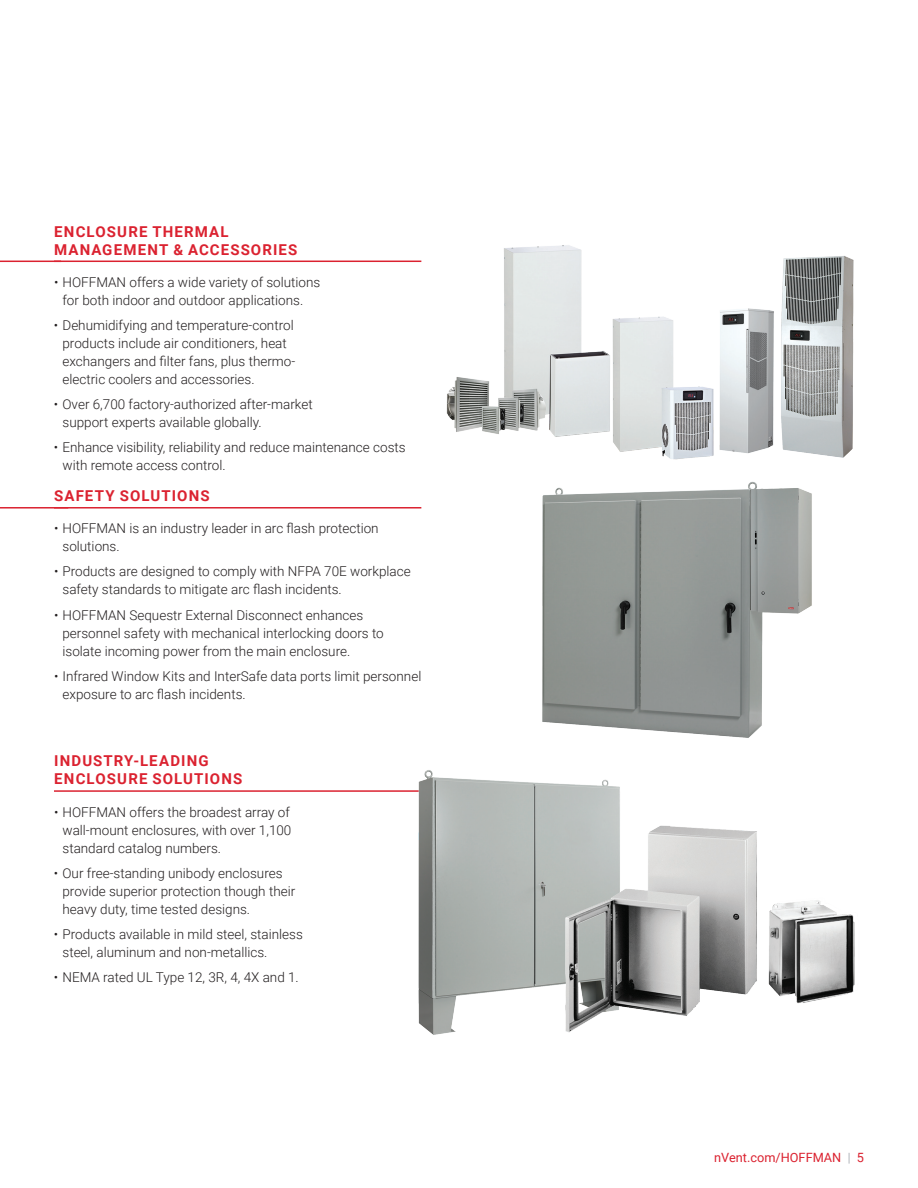
<style>
.page{position:relative;width:918px;height:1188px;background:#fff}
.page>*{position:absolute;margin:0;border:0;box-sizing:border-box;transform-origin:0 0}
.t1{font:700 15px/18px "Roboto";letter-spacing:.075em;color:#db2230}
.t2{font:300 13.5px/18px "Roboto";color:#231f20}
.t3{font:12.75px "Roboto";color:#db2230}
.s1{font-weight:300;color:#8f959e}
</style>
<div class="page">
<hr style="left:54px;top:507px;width:367px;height:2px;background:#db2230">
<hr style="left:54px;top:790px;width:367px;height:2px;background:#db2230">
<img style="left:446px;top:245px;width:408px;height:215px">
<img style="left:768px;top:900px;width:87px;height:104px">
<img style="left:412px;top:770px;width:208px;height:265px">
<img style="left:542px;top:800px;width:215px;height:235px">
<img style="left:542px;top:481px;width:270px;height:257px">
<svg style="left:0;top:260px;width:63px;height:3px"></svg>
<hr style="left:0;top:507px;width:68px;height:2px;background:#db2230">
<hr style="left:54px;top:261px;width:367px;height:1px;background:#db2230">
<p class="t1" style="left:54px;top:222px;width:245px">ENCLOSURE THERMAL<br>MANAGEMENT &amp; ACCESSORIES</p>
<p class="t2" style="left:63px;top:272px;width:259px;text-indent:-9px">• HOFFMAN offers a wide variety of solutions for both indoor and outdoor applications.</p>
<p class="t2" style="left:63px;top:316px;width:234px;text-indent:-9px">• Dehumidifying and temperature-control products include air conditioners, heat exchangers and filter fans, plus thermo&shy;electric coolers and accessories.</p>
<p class="t2" style="left:63px;top:395px;width:252px;text-indent:-9px">• Over 6,700 factory-authorized after-market support experts available globally.</p>
<p class="t2" style="left:63px;top:438px;width:345px;text-indent:-9px">• Enhance visibility, reliability and reduce maintenance costs with remote access control.</p>
<p class="t1" style="left:54px;top:486px;width:157px">SAFETY SOLUTIONS</p>
<p class="t2" style="left:63px;top:519px;width:318px;text-indent:-9px">• HOFFMAN is an industry leader in arc flash protection solutions.</p>
<p class="t2" style="left:63px;top:562px;width:350px;text-indent:-9px">• Products are designed to comply with NFPA 70E workplace safety standards to mitigate arc flash incidents.</p>
<p class="t2" style="left:63px;top:605px;width:323px;text-indent:-9px">• HOFFMAN Sequestr External Disconnect enhances personnel safety with mechanical interlocking doors to isolate incoming power from the main enclosure.</p>
<p class="t2" style="left:63px;top:667px;width:360px;text-indent:-9px">• Infrared Window Kits and InterSafe data ports limit personnel exposure to arc flash incidents.</p>
<p class="t1" style="left:54px;top:751px;width:190px">INDUSTRY-LEADING<br>ENCLOSURE SOLUTIONS</p>
<p class="t2" style="left:63px;top:802px;width:230px;text-align:justify;text-indent:-9px">• HOFFMAN offers the broadest array of wall-mount enclosures, with over 1,100 standard catalog numbers.</p>
<p class="t2" style="left:63px;top:863px;width:234px;text-indent:-9px">• Our free-standing unibody enclosures provide superior protection though their heavy duty, time tested designs.</p>
<p class="t2" style="left:63px;top:925px;width:242px;text-indent:-9px">• Products available in mild steel, stainless steel, aluminum and non-metallics.</p>
<p class="t2" style="left:54px;top:968px;width:246px">• NEMA rated UL Type 12, 3R, 4, 4X and 1.</p>
<p class="t3" style="left:714px;top:1148px;width:151px">nVent.com/HOFFMAN <span class="s1">|</span> 5</p>
</div>
